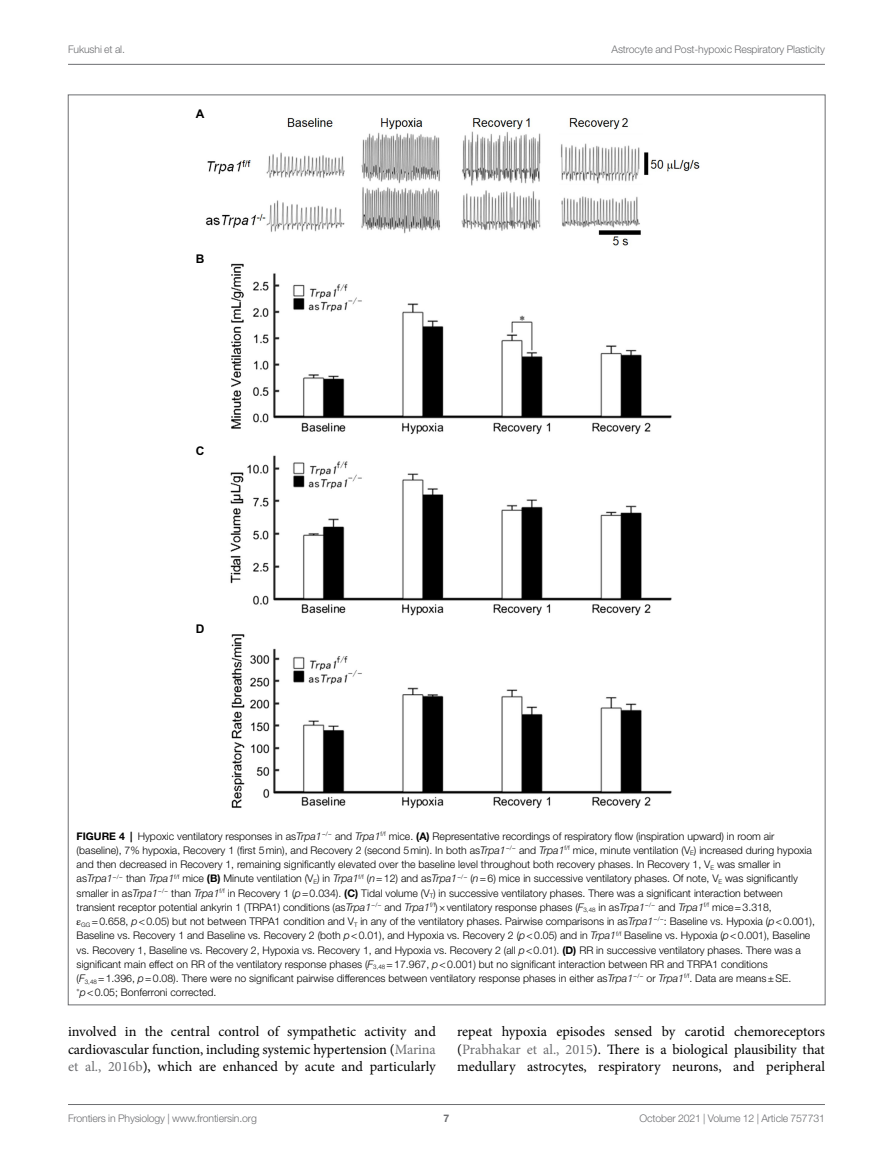
<style>
.page{position:relative;width:893px;height:1170px;background:#fff}
.page>*{position:absolute;margin:0;border:0;box-sizing:border-box;transform-origin:0 0}
.TEXT{font:14.25px/17.2px "Minion Pro";color:#000;text-align:justify}
.t1{font:700 12px "Arial";color:#000}
.FIG_LEG{font:300 10.5px/14.2px "Helvetica Neue LT Std";color:#000}
.t2{font:300 10.5px "Helvetica Neue LT Std";letter-spacing:-.015em;color:#6d6e71}
.t3{font:700 10.5px "Helvetica Neue LT Std";color:#6d6e71}
.s1{font-weight:700}
.s2{font-style:italic}
.s3{font-family:"STIX General";font-weight:400}
.s4{color:#6d6e71}
</style>
<div class="page">
<hr style="left:68px;top:64px;width:757px;height:1px;background:#6d6e71">
<hr style="left:68px;top:1104px;width:757px;height:1px;background:#6d6e71">
<img style="left:206px;top:118px;width:494px;height:691px">
<p class="t2" style="left:68px;top:42px;width:59px">Fukushi et al.</p>
<p class="t2" style="left:612px;top:42px;width:215px">Astrocyte and Post-hypoxic Respiratory Plasticity</p>
<p class="t1" style="left:196px;top:105px;width:10px">A</p>
<p class="t1" style="left:196px;top:250px;width:10px">B</p>
<p class="t1" style="left:196px;top:442px;width:10px">C</p>
<p class="t1" style="left:196px;top:620px;width:10px">D</p>
<p class="FIG_LEG" style="left:77px;top:828px;width:740px"><span class="s1">FIGURE 4 |</span> Hypoxic ventilatory responses in as<span class="s2">Trpa1</span><sup>−</sup><sup>/</sup><sup>−</sup> and <span class="s2">Trpa1</span><sup>f/f</sup> mice. <span class="s1">(A)</span> Representative recordings of respiratory flow (inspiration upward) in room air (baseline), 7% hypoxia, Recovery 1 (first 5min), and Recovery 2 (second 5min). In both as<span class="s2">Trpa1</span><sup>−</sup><sup>/</sup><sup>−</sup> and <span class="s2">Trpa1</span><sup>f/f</sup> mice, minute ventilation (V<sub>E</sub>) increased during hypoxia and then decreased in Recovery 1, remaining significantly elevated over the baseline level throughout both recovery phases. In Recovery 1, V<sub>E</sub> was smaller in as<span class="s2">Trpa1</span><sup>−</sup><sup>/</sup><sup>−</sup> than <span class="s2">Trpa1</span><sup>f/f</sup> mice <span class="s1">(B)</span> Minute ventilation (V<sub>E</sub>) in <span class="s2">Trpa1</span><sup>f/f</sup> (<span class="s2">n</span>=12) and as<span class="s2">Trpa1</span><sup>−</sup><sup>/</sup><sup>−</sup> (<span class="s2">n</span>=6) mice in successive ventilatory phases. Of note, V<sub>E</sub> was significantly smaller in as<span class="s2">Trpa1</span><sup>−</sup><sup>/</sup><sup>−</sup> than <span class="s2">Trpa1</span><sup>f/f</sup> in Recovery 1 (<span class="s2">p</span>=0.034). <span class="s1">(C)</span> Tidal volume (V<sub>T</sub>) in successive ventilatory phases. There was a significant interaction between transient receptor potential ankyrin 1 (TRPA1) conditions (as<span class="s2">Trpa1</span><sup>−</sup><sup>/</sup><sup>−</sup> and <span class="s2">Trpa1</span><sup>f/f</sup>)×ventilatory response phases (<span class="s2">F</span><sub>3,48</sub> in as<span class="s2">Trpa1</span><sup>−</sup><sup>/</sup><sup>−</sup> and <span class="s2">Trpa1</span><sup>f/f</sup> mice=3.318,<br><span class="s3">ε</span><sub>GG</sub> =0.658, <span class="s2">p</span>&lt;0.05) but not between TRPA1 condition and V<sub>T</sub> in any of the ventilatory phases. Pairwise comparisons in as<span class="s2">Trpa1</span><sup>−</sup><sup>/</sup><sup>−</sup>: Baseline vs. Hypoxia (<span class="s2">p</span>&lt;0.001), Baseline vs. Recovery 1 and Baseline vs. Recovery 2 (both <span class="s2">p</span>&lt;0.01), and Hypoxia vs. Recovery 2 (<span class="s2">p</span>&lt;0.05) and in <span class="s2">Trpa1</span><sup>f/f</sup> Baseline vs. Hypoxia (<span class="s2">p</span>&lt;0.001), Baseline vs. Recovery 1, Baseline vs. Recovery 2, Hypoxia vs. Recovery 1, and Hypoxia vs. Recovery 2 (all <span class="s2">p</span>&lt;0.01). <span class="s1">(D)</span> RR in successive ventilatory phases. There was a significant main effect on RR of the ventilatory response phases (<span class="s2">F</span><sub>3,48</sub> =17.967, <span class="s2">p</span>&lt;0.001) but no significant interaction between RR and TRPA1 conditions<br>(<span class="s2">F</span><sub>3,48</sub> =1.396, <span class="s2">p</span>=0.08). There were no significant pairwise differences between ventilatory response phases in either as<span class="s2">Trpa1</span><sup>−</sup><sup>/</sup><sup>−</sup> or <span class="s2">Trpa1</span><sup>f/f</sup>. Data are means±SE. <sup>*</sup><span class="s2">p</span>&lt;0.05; Bonferroni corrected.</p>
<p class="TEXT" style="left:68px;top:1023px;width:369px">involved in the central control of sympathetic activity and cardiovascular function, including systemic hypertension (<span class="s4">Marina et al., 2016b</span>), which are enhanced by acute and particularly</p>
<p class="TEXT" style="left:457px;top:1023px;width:369px">repeat hypoxia episodes sensed by carotid chemoreceptors (<span class="s4">Prabhakar et al., 2015</span>). There is a biological plausibility that medullary astrocytes, respiratory neurons, and peripheral</p>
<p class="t2" style="left:68px;top:1111px;width:190px">Frontiers in Physiology | www.frontiersin.org</p>
<p class="t3" style="left:444px;top:1111px;width:7px">7</p>
<p class="t2" style="left:640px;top:1111px;width:187px">October 2021 | Volume 12 | Article 757731</p>
</div>
